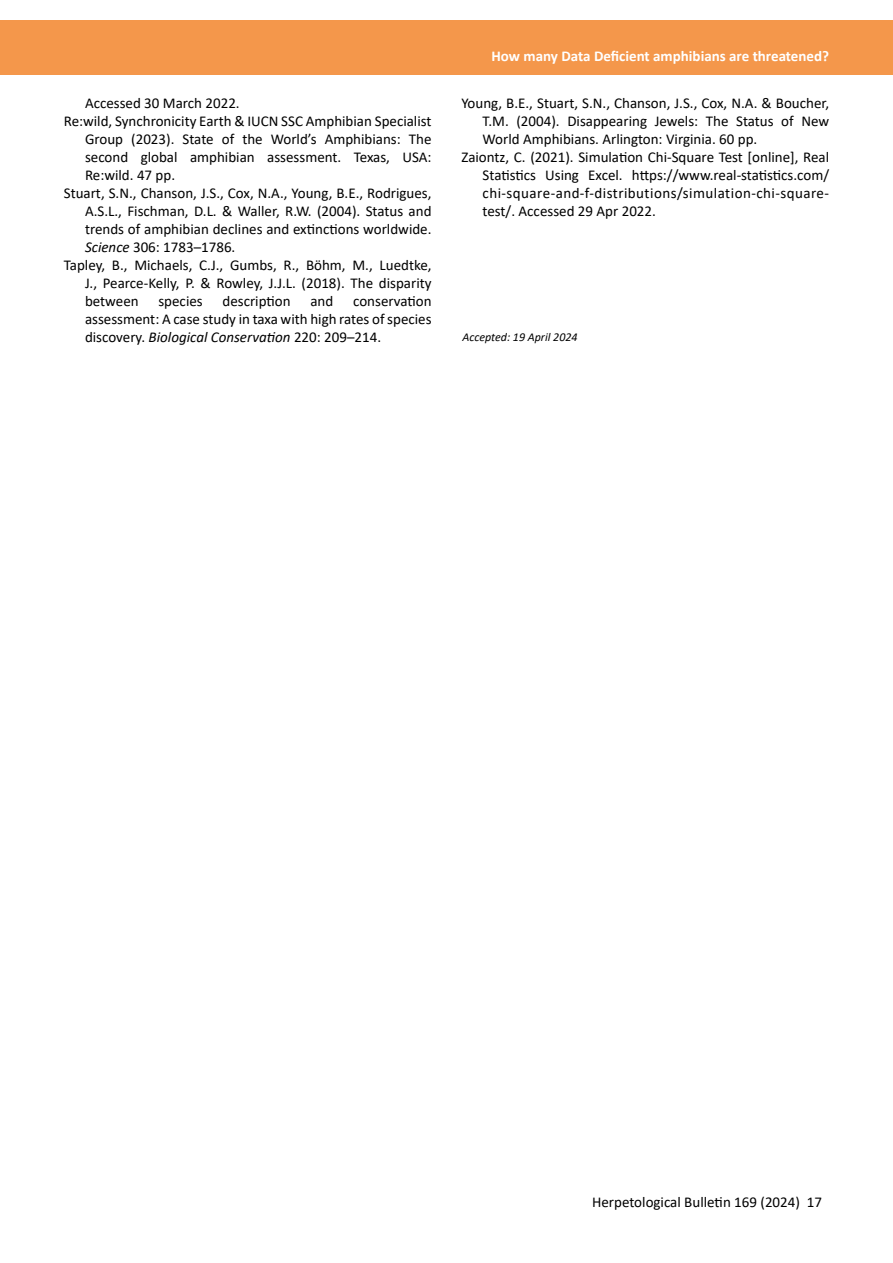
<style>
.page{position:relative;width:893px;height:1263px;background:#fff}
.page>*{position:absolute;margin:0;border:0;box-sizing:border-box;transform-origin:0 0}
.t1{font:15px/18px "Calibri";color:#000;text-align:justify}
.t2{font:15px "Calibri";letter-spacing:.03em;color:#000}
.t3{font:700 15px "Calibri";color:#fff}
.t4{font:italic 12px "Calibri";color:#000}
.s1{font-style:italic}
</style>
<div class="page">
<div style="left:0;top:21px;width:893px;height:54px;background:#f4974b"></div>
<p class="t1" style="left:85px;top:94px;width:156px">Accessed 30 March 2022.</p>
<p class="t1" style="left:64px;top:112px;width:369px">Re:wild, Synchronicity Earth &amp; IUCN SSC Amphibian Specialist</p>
<p class="t1" style="left:85px;top:130px;width:348px">Group (2023). State of the World’s Amphibians: The</p>
<p class="t1" style="left:85px;top:148px;width:348px">second global amphibian assessment. Texas, USA:</p>
<p class="t1" style="left:85px;top:166px;width:92px">Re:wild. 47 pp.</p>
<p class="t1" style="left:64px;top:184px;width:369px">Stuart, S.N., Chanson, J.S., Cox, N.A., Young, B.E., Rodrigues,</p>
<p class="t1" style="left:85px;top:202px;width:348px">A.S.L., Fischman, D.L. &amp; Waller, R.W. (2004). Status and</p>
<p class="t1" style="left:85px;top:220px;width:348px">trends of amphibian declines and extinctions worldwide.</p>
<p class="t1" style="left:85px;top:238px;width:152px"><span class="s1">Science</span> 306: 1783–1786.</p>
<p class="t1" style="left:64px;top:256px;width:369px">Tapley, B., Michaels, C.J., Gumbs, R., Böhm, M., Luedtke,</p>
<p class="t1" style="left:85px;top:274px;width:348px">J., Pearce-Kelly, P. &amp; Rowley, J.J.L. (2018). The disparity</p>
<p class="t1" style="left:85px;top:292px;width:55px">between</p>
<p class="t1" style="left:158px;top:292px;width:46px">species</p>
<p class="t1" style="left:222px;top:292px;width:70px">description</p>
<p class="t1" style="left:310px;top:292px;width:24px">and</p>
<p class="t1" style="left:85px;top:292px;width:348px;text-indent:268px">conservation assessment: A case study in taxa with high rates of species discovery. <span class="s1">Biological Conservation</span> 220: 209–214.</p>
<p class="t3" style="left:491px;top:46px;width:339px">How many Data Deficient amphibians are threatened?</p>
<p class="t1" style="left:461px;top:94px;width:369px">Young, B.E., Stuart, S.N., Chanson, J.S., Cox, N.A. &amp; Boucher,</p>
<p class="t1" style="left:483px;top:112px;width:348px">T.M. (2004). Disappearing Jewels: The Status of New</p>
<p class="t1" style="left:483px;top:130px;width:276px">World Amphibians. Arlington: Virginia. 60 pp.</p>
<p class="t1" style="left:461px;top:148px;width:369px">Zaiontz, C. (2021). Simulation Chi-Square Test [online], Real</p>
<p class="t1" style="left:483px;top:166px;width:348px">Statistics Using Excel. https://www.real-statistics.com/</p>
<p class="t2" style="left:483px;top:183px;width:348px">chi-square-and-f-distributions/simulation-chi-square-</p>
<p class="t1" style="left:483px;top:202px;width:175px">test/. Accessed 29 Apr 2022.</p>
<p class="t4" style="left:463px;top:329px;width:116px">Accepted: 19 April 2024</p>
<p class="t1" style="left:592px;top:1192px;width:231px">Herpetological Bulletin 169 (2024) 17</p>
</div>
